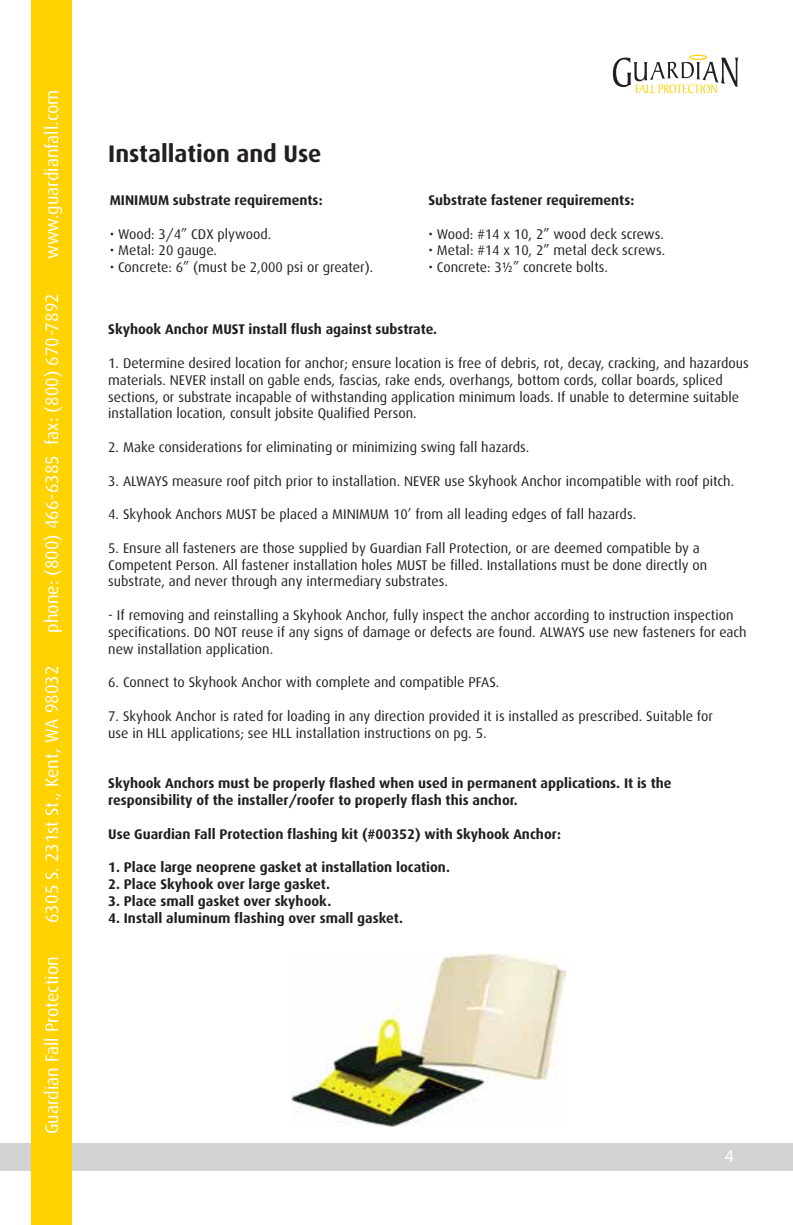
<style>
.page{position:relative;width:793px;height:1225px;background:#fff}
.page>*{position:absolute;margin:0;border:0;box-sizing:border-box;transform-origin:0 0}
.t1{font:700 24px "Dax";color:#231f20}
.t2{font:18px "Dax";color:#fff}
.t3{font:18px "Myriad Pro";color:#fff}
.t4{font:14px/16.8px "Dax";color:#231f20}
.t5{font:700 14px/16.8px "Dax";color:#231f20}
</style>
<div class="page">
<div style="left:0;top:1143px;width:792px;height:27px;background:#d1d3d4"></div>
<div style="left:32px;top:0;width:40px;height:1224px;background:#ffd200"></div>
<svg style="left:612px;top:55px;width:125px;height:38px"></svg>
<img style="left:292px;top:953px;width:272px;height:172px">
<p class="t2" style="left:42px;top:259px;width:171px;rotate:-90deg">www.guardianfall.com</p>
<p class="t2" style="left:42px;top:632px;width:341px;rotate:-90deg">phone: (800) 466-6385 fax: (800) 670-7892</p>
<p class="t2" style="left:42px;top:922px;width:258px;rotate:-90deg">6305 S. 231st St., Kent, WA 98032</p>
<p class="t2" style="left:42px;top:1134px;width:179px;rotate:-90deg">Guardian Fall Protection</p>
<h1 class="t1" style="left:108px;top:140px;width:215px">Installation and Use</h1>
<p class="t5" style="left:110px;top:192px;width:214px">MINIMUM substrate requirements:</p>
<p class="t4" style="left:110px;top:225px;width:163px">• Wood: 3/4” CDX plywood.</p>
<p class="t4" style="left:110px;top:242px;width:109px">• Metal: 20 gauge.</p>
<p class="t4" style="left:110px;top:259px;width:265px">• Concrete: 6” (must be 2,000 psi or greater).</p>
<p class="t5" style="left:428px;top:192px;width:207px">Substrate fastener requirements:</p>
<p class="t4" style="left:428px;top:225px;width:237px">• Wood: #14 x 10, 2” wood deck screws.</p>
<p class="t4" style="left:428px;top:242px;width:238px">• Metal: #14 x 10, 2” metal deck screws.</p>
<p class="t4" style="left:428px;top:259px;width:181px">• Concrete: 3½” concrete bolts.</p>
<p class="t5" style="left:108px;top:321px;width:330px">Skyhook Anchor MUST install flush against substrate.</p>
<p class="t4" style="left:108px;top:354px;width:641px">1. Determine desired location for anchor; ensure location is free of debris, rot, decay, cracking, and hazardous materials. NEVER install on gable ends, fascias, rake ends, overhangs, bottom cords, collar boards, spliced sections, or substrate incapable of withstanding application minimum loads. If unable to determine suitable installation location, consult jobsite Qualified Person.</p>
<p class="t4" style="left:108px;top:438px;width:422px">2. Make considerations for eliminating or minimizing swing fall hazards.</p>
<p class="t4" style="left:108px;top:472px;width:627px">3. ALWAYS measure roof pitch prior to installation. NEVER use Skyhook Anchor incompatible with roof pitch.</p>
<p class="t4" style="left:108px;top:506px;width:529px">4. Skyhook Anchors MUST be placed a MINIMUM 10’ from all leading edges of fall hazards.</p>
<p class="t4" style="left:108px;top:539px;width:600px">5. Ensure all fasteners are those supplied by Guardian Fall Protection, or are deemed compatible by a<br>Competent Person. All fastener installation holes MUST be filled. Installations must be done directly on substrate, and never through any intermediary substrates.</p>
<p class="t4" style="left:108px;top:606px;width:639px">- If removing and reinstalling a Skyhook Anchor, fully inspect the anchor according to instruction inspection specifications. DO NOT reuse if any signs of damage or defects are found. ALWAYS use new fasteners for each new installation application.</p>
<p class="t4" style="left:108px;top:674px;width:392px">6. Connect to Skyhook Anchor with complete and compatible PFAS.</p>
<p class="t4" style="left:108px;top:707px;width:606px">7. Skyhook Anchor is rated for loading in any direction provided it is installed as prescribed. Suitable for use in HLL applications; see HLL installation instructions on pg. 5.</p>
<p class="t5" style="left:108px;top:774px;width:564px">Skyhook Anchors must be properly flashed when used in permanent applications. It is the responsibility of the installer/roofer to properly flash this anchor.</p>
<p class="t5" style="left:108px;top:825px;width:454px">Use Guardian Fall Protection flashing kit (#00352) with Skyhook Anchor:</p>
<p class="t5" style="left:108px;top:858px;width:343px">1. Place large neoprene gasket at installation location.</p>
<p class="t5" style="left:108px;top:875px;width:223px">2. Place Skyhook over large gasket.</p>
<p class="t5" style="left:108px;top:892px;width:224px">3. Place small gasket over skyhook.</p>
<p class="t5" style="left:108px;top:909px;width:296px">4. Install aluminum flashing over small gasket.</p>
<p class="t3" style="left:724px;top:1144px;width:11px">4</p>
</div>
